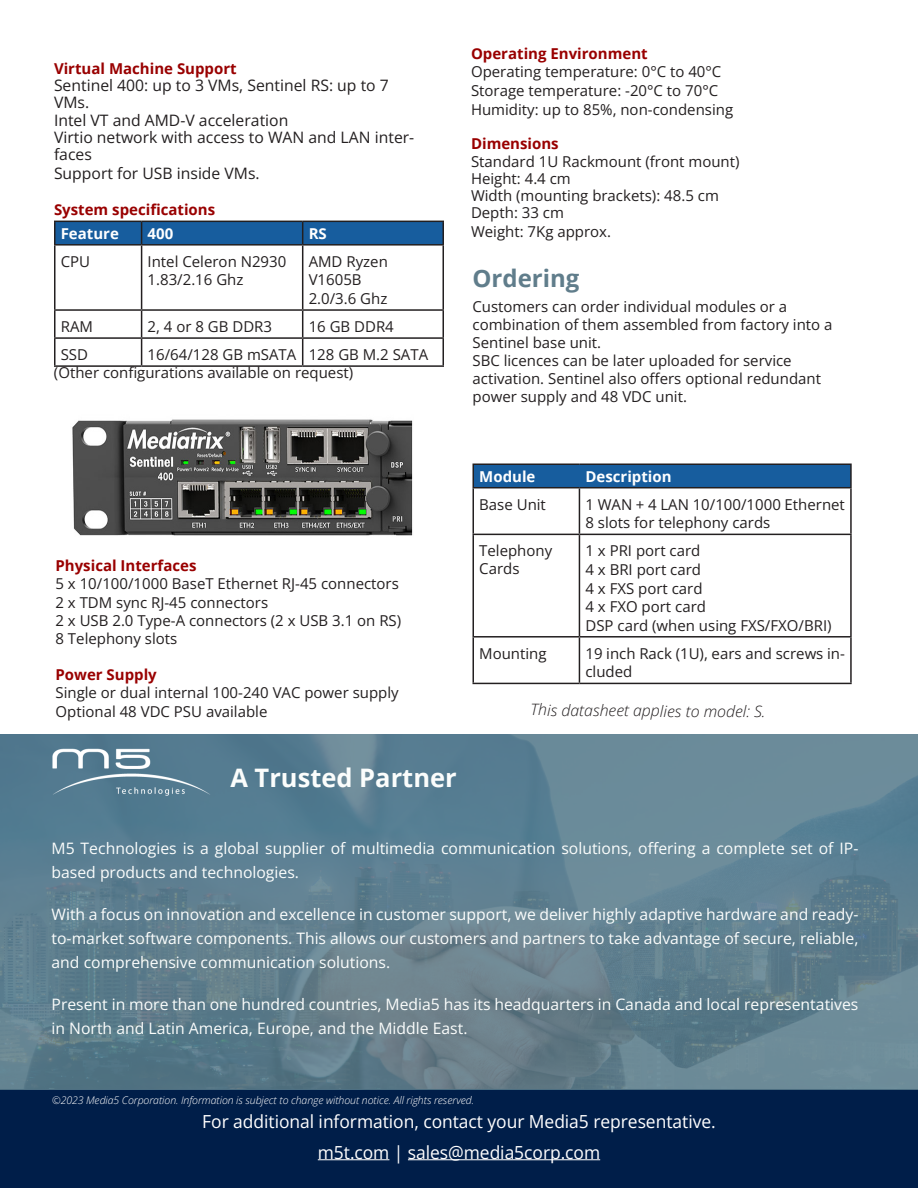
<style>
.page{position:relative;width:918px;height:1188px;background:#fff}
.page>*{position:absolute;margin:0;border:0;box-sizing:border-box;transform-origin:0 0}
.t1{font:700 25.5px "Open Sans";color:#fbfdfc}
.t2{font:700 24px "Open Sans";color:#607d8b}
.t3{font:18px "Open Sans";letter-spacing:-.005em;color:#fff}
.t4{font:15.75px/24px "Open Sans";color:#fbfdfc}
.t5{font:15.75px/17.2px "Open Sans";color:#231f20}
.t6{font:italic 15.75px "Open Sans";letter-spacing:-.01em;color:#231f20}
.Paragraph_Style_1{font:15px/18px "Open Sans";color:#231f20}
.t7{font:700 15px "Open Sans";color:#900}
.t8{font:700 15px "Open Sans";color:#fff}
.t9{font:italic 10.5px "Open Sans";letter-spacing:-.01em;color:#fff}
</style>
<div class="page">
<hr style="left:54px;top:221px;width:88px;height:1px;background:#231f20">
<hr style="left:54px;top:222px;width:2px;height:22px;background:#231f20">
<hr style="left:303px;top:221px;width:141px;height:1px;background:#231f20">
<svg style="left:55px;top:221px;width:387px;height:23px;background:#175996"></svg>
<hr style="left:442px;top:222px;width:2px;height:22px;background:#231f20">
<hr style="left:54px;top:244px;width:88px;height:2px;background:#231f20">
<hr style="left:54px;top:246px;width:2px;height:63px;background:#231f20">
<hr style="left:142px;top:244px;width:161px;height:2px;background:#231f20">
<hr style="left:141px;top:246px;width:1px;height:63px;background:#231f20">
<hr style="left:303px;top:244px;width:141px;height:2px;background:#231f20">
<hr style="left:302px;top:246px;width:1px;height:63px;background:#231f20">
<hr style="left:442px;top:246px;width:2px;height:63px;background:#231f20">
<hr style="left:54px;top:309px;width:88px;height:2px;background:#231f20">
<hr style="left:54px;top:311px;width:2px;height:26px;background:#231f20">
<hr style="left:142px;top:309px;width:161px;height:2px;background:#231f20">
<hr style="left:303px;top:309px;width:141px;height:2px;background:#231f20">
<hr style="left:442px;top:311px;width:2px;height:26px;background:#231f20">
<hr style="left:54px;top:337px;width:88px;height:2px;background:#231f20">
<hr style="left:54px;top:339px;width:2px;height:26px;background:#231f20">
<hr style="left:142px;top:337px;width:161px;height:2px;background:#231f20">
<svg style="left:141px;top:311px;width:1px;height:54px"></svg>
<hr style="left:303px;top:337px;width:141px;height:2px;background:#231f20">
<svg style="left:302px;top:311px;width:1px;height:54px"></svg>
<hr style="left:442px;top:339px;width:2px;height:26px;background:#231f20">
<hr style="left:54px;top:365px;width:88px;height:2px;background:#231f20">
<hr style="left:142px;top:365px;width:161px;height:2px;background:#231f20">
<hr style="left:303px;top:365px;width:141px;height:2px;background:#231f20">
<div style="left:0;top:1090px;width:918px;height:98px;background:#001e49"></div>
<svg style="left:0;top:734px;width:918px;height:356px;background:#608090"></svg>
<hr style="left:318px;top:1160px;width:71px;height:1px;background:#fff">
<hr style="left:408px;top:1160px;width:192px;height:1px;background:#fff">
<div style="left:474px;top:465px;width:376px;height:22px;background:#175d9e"></div>
<hr style="left:472px;top:488px;width:2px;height:46px;background:#231f20">
<hr style="left:579px;top:488px;width:1px;height:46px;background:#231f20">
<hr style="left:850px;top:488px;width:2px;height:46px;background:#231f20">
<hr style="left:472px;top:534px;width:107px;height:1px;background:#231f20">
<hr style="left:472px;top:535px;width:2px;height:101px;background:#231f20">
<hr style="left:579px;top:534px;width:273px;height:1px;background:#231f20">
<hr style="left:579px;top:535px;width:1px;height:101px;background:#231f20">
<hr style="left:850px;top:535px;width:2px;height:101px;background:#231f20">
<hr style="left:472px;top:636px;width:107px;height:2px;background:#231f20">
<hr style="left:472px;top:638px;width:2px;height:45px;background:#231f20">
<hr style="left:579px;top:636px;width:273px;height:2px;background:#231f20">
<hr style="left:579px;top:638px;width:1px;height:45px;background:#231f20">
<hr style="left:850px;top:638px;width:2px;height:45px;background:#231f20">
<hr style="left:472px;top:683px;width:107px;height:1px;background:#231f20">
<hr style="left:579px;top:683px;width:273px;height:1px;background:#231f20">
<hr style="left:472px;top:464px;width:107px;height:1px;background:#231f20">
<hr style="left:472px;top:465px;width:2px;height:22px;background:#231f20">
<hr style="left:579px;top:464px;width:273px;height:1px;background:#231f20">
<hr style="left:850px;top:465px;width:2px;height:22px;background:#231f20">
<hr style="left:472px;top:487px;width:107px;height:1px;background:#231f20">
<hr style="left:579px;top:487px;width:273px;height:1px;background:#231f20">
<img style="left:72px;top:419px;width:341px;height:117px">
<img style="left:52px;top:748px;width:158px;height:47px">
<p class="t7" style="left:54px;top:58px;width:184px">Virtual Machine Support</p>
<p class="t5" style="left:54px;top:76px;width:336px">Sentinel 400: up to 3 VMs, Sentinel RS: up to 7<br>VMs.</p>
<p class="t5" style="left:54px;top:111px;width:236px">Intel VT and AMD-V acceleration</p>
<p class="t5" style="left:54px;top:128px;width:362px">Virtio network with access to WAN and LAN inter&shy;faces</p>
<p class="t5" style="left:54px;top:164px;width:207px">Support for USB inside VMs.</p>
<p class="t7" style="left:54px;top:199px;width:163px">System specifications</p>
<p class="t8" style="left:61px;top:223px;width:60px">Feature</p>
<p class="t8" style="left:148px;top:223px;width:27px">400</p>
<p class="t8" style="left:309px;top:223px;width:20px">RS</p>
<p class="Paragraph_Style_1" style="left:61px;top:252px;width:31px">CPU</p>
<p class="Paragraph_Style_1" style="left:148px;top:252px;width:140px">Intel Celeron N2930</p>
<p class="Paragraph_Style_1" style="left:148px;top:271px;width:97px">1.83/2.16 Ghz</p>
<p class="Paragraph_Style_1" style="left:309px;top:252px;width:81px;line-height:18.6px">AMD Ryzen<br>V1605B</p>
<p class="Paragraph_Style_1" style="left:309px;top:289px;width:80px">2.0/3.6 Ghz</p>
<p class="Paragraph_Style_1" style="left:61px;top:317px;width:34px">RAM</p>
<p class="Paragraph_Style_1" style="left:148px;top:317px;width:126px">2, 4 or 8 GB DDR3</p>
<p class="Paragraph_Style_1" style="left:309px;top:317px;width:87px">16 GB DDR4</p>
<p class="Paragraph_Style_1" style="left:61px;top:345px;width:29px">SSD</p>
<p class="Paragraph_Style_1" style="left:148px;top:345px;width:150px">16/64/128 GB mSATA</p>
<p class="Paragraph_Style_1" style="left:309px;top:345px;width:121px">128 GB M.2 SATA</p>
<p class="Paragraph_Style_1" style="left:54px;top:363px;width:301px">(Other configurations available on request)</p>
<p class="t7" style="left:471px;top:43px;width:178px">Operating Environment</p>
<p class="Paragraph_Style_1" style="left:471px;top:63px;width:252px">Operating temperature: 0°C to 40°C</p>
<p class="Paragraph_Style_1" style="left:471px;top:81px;width:249px">Storage temperature: -20°C to 70°C</p>
<p class="Paragraph_Style_1" style="left:471px;top:100px;width:264px">Humidity: up to 85%, non-condensing</p>
<p class="t7" style="left:471px;top:133px;width:89px">Dimensions</p>
<p class="Paragraph_Style_1" style="left:471px;top:152px;width:270px">Standard 1U Rackmount (front mount)</p>
<p class="Paragraph_Style_1" style="left:471px;top:169px;width:101px">Height: 4.4 cm</p>
<p class="Paragraph_Style_1" style="left:471px;top:186px;width:249px">Width (mounting brackets): 48.5 cm</p>
<p class="Paragraph_Style_1" style="left:471px;top:204px;width:95px">Depth: 33 cm</p>
<p class="Paragraph_Style_1" style="left:471px;top:222px;width:142px">Weight: 7Kg approx.</p>
<p class="t2" style="left:472px;top:261px;width:108px">Ordering</p>
<p class="Paragraph_Style_1" style="left:472px;top:297px;width:362px">Customers can order individual modules or a combination of them assembled from factory into a<br>Sentinel base unit.</p>
<p class="Paragraph_Style_1" style="left:472px;top:351px;width:350px">SBC licences can be later uploaded for service activation. Sentinel also offers optional redundant power supply and 48 VDC unit.</p>
<p class="t7" style="left:56px;top:555px;width:142px">Physical Interfaces</p>
<p class="Paragraph_Style_1" style="left:56px;top:574px;width:345px">5 x 10/100/1000 BaseT Ethernet RJ-45 connectors</p>
<p class="Paragraph_Style_1" style="left:56px;top:593px;width:214px">2 x TDM sync RJ-45 connectors</p>
<p class="Paragraph_Style_1" style="left:56px;top:612px;width:347px">2 x USB 2.0 Type-A connectors (2 x USB 3.1 on RS)</p>
<p class="Paragraph_Style_1" style="left:56px;top:629px;width:123px">8 Telephony slots</p>
<p class="t7" style="left:56px;top:664px;width:103px">Power Supply</p>
<p class="Paragraph_Style_1" style="left:56px;top:683px;width:345px">Single or dual internal 100-240 VAC power supply</p>
<p class="Paragraph_Style_1" style="left:56px;top:702px;width:214px">Optional 48 VDC PSU available</p>
<p class="t1" style="left:230px;top:759px;width:228px">A Trusted Partner</p>
<p class="t8" style="left:479px;top:466px;width:58px">Module</p>
<p class="t8" style="left:585px;top:466px;width:88px">Description</p>
<p class="Paragraph_Style_1" style="left:479px;top:495px;width:68px">Base Unit</p>
<p class="Paragraph_Style_1" style="left:585px;top:495px;width:261px">1 WAN + 4 LAN 10/100/1000 Ethernet</p>
<p class="Paragraph_Style_1" style="left:585px;top:514px;width:186px">8 slots for telephony cards</p>
<p class="Paragraph_Style_1" style="left:479px;top:542px;width:75px">Telephony<br>Cards</p>
<p class="Paragraph_Style_1" style="left:585px;top:542px;width:117px">1 x PRI port card</p>
<p class="Paragraph_Style_1" style="left:585px;top:560px;width:117px">4 x BRI port card</p>
<p class="Paragraph_Style_1" style="left:585px;top:579px;width:119px">4 x FXS port card</p>
<p class="Paragraph_Style_1" style="left:585px;top:597px;width:122px">4 x FXO port card</p>
<p class="Paragraph_Style_1" style="left:585px;top:616px;width:248px">DSP card (when using FXS/FXO/BRI)</p>
<p class="Paragraph_Style_1" style="left:479px;top:644px;width:69px">Mounting</p>
<p class="Paragraph_Style_1" style="left:585px;top:644px;width:261px;line-height:18.6px">19 inch Rack (1U), ears and screws in&shy;cluded</p>
<p class="t6" style="left:531px;top:700px;width:237px">This datasheet applies to model: S.</p>
<p class="t4" style="left:52px;top:836px;width:808px">M5 Technologies is a global supplier of multimedia communication solutions, offering a complete set of IP&shy;based products and technologies.</p>
<p class="t4" style="left:52px;top:902px;width:808px;text-align:justify">With a focus on innovation and excellence in customer support, we deliver highly adaptive hardware and ready&shy;to-market software components. This allows our customers and partners to take advantage of secure, reliable, and comprehensive communication solutions.</p>
<p class="t4" style="left:52px;top:992px;width:808px">Present in more than one hundred countries, Media5 has its headquarters in Canada and local representatives in North and Latin America, Europe, and the Middle East.</p>
<p class="t9" style="left:52px;top:1093px;width:423px">©2023 Media5 Corporation. Information is subject to change without notice. All rights reserved.</p>
<p class="t3" style="left:202px;top:1109px;width:515px">For additional information, contact your Media5 representative.</p>
<p class="t3" style="left:318px;top:1140px;width:284px">m5t.com | sales@media5corp.com</p>
</div>
